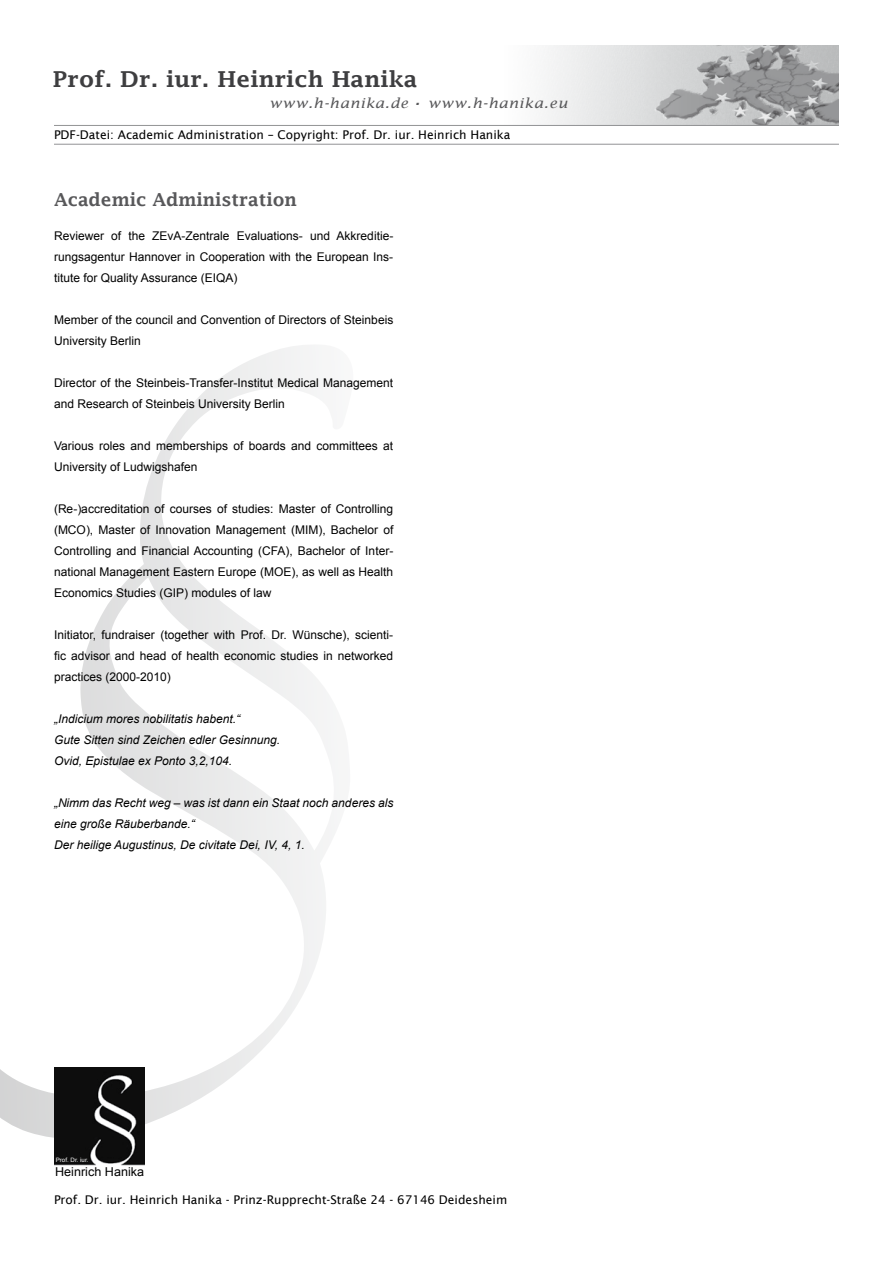
<style>
.page{position:relative;width:893px;height:1263px;background:#fff}
.page>*{position:absolute;margin:0;border:0;box-sizing:border-box;transform-origin:0 0}
.t1{font:600 22.05px "Lucida Fax";letter-spacing:.005em;color:#3e3e40;scale:1.05 1}
.t2{font:600 18px "Lucida Fax";color:#58585a}
.t3{font:italic 13.8px "Lucida Fax";letter-spacing:.035em;color:#58585a;scale:1.1 1}
.t4{font:12.3px "Arial";color:#000}
.t5{font:12px/21px "Arial";color:#000;text-align:justify}
.t6{font:italic 12px/21px "Arial";color:#000}
.t7{font:12px "Lucida Sans";color:#000}
.t8{font:6px "Arial";color:#fff}
</style>
<div class="page">
<svg style="left:0;top:345px;width:335px;height:794px"></svg>
<img style="left:521px;top:45px;width:318px;height:80px">
<img style="left:54px;top:1068px;width:90px;height:97px">
<hr style="left:54px;top:125px;width:785px;height:1px;background:#929395">
<hr style="left:54px;top:144px;width:785px;height:1px;background:#929395">
<h1 class="t1" style="left:53px;top:66px;width:349px">Prof. Dr. iur. Heinrich Hanika</h1>
<p class="t3" style="left:269px;top:95px;width:273px">www.h-hanika.de <sup>.</sup> www.h-hanika.eu</p>
<p class="t7" style="left:54px;top:127px;width:458px">PDF-Datei: Academic Administration – Copyright: Prof. Dr. iur. Heinrich Hanika</p>
<h2 class="t2" style="left:54px;top:189px;width:244px">Academic Administration</h2>
<p class="t5" style="left:54px;top:226px;width:341px">Reviewer of the ZEvA-Zentrale Evaluations- und Akkreditie&shy;rungsagentur Hannover in Cooperation with the European Ins&shy;titute for Quality Assurance (EIQA)</p>
<p class="t5" style="left:54px;top:310px;width:341px">Member of the council and Convention of Directors of Steinbeis<br>University Berlin</p>
<p class="t5" style="left:54px;top:373px;width:341px">Director of the Steinbeis-Transfer-Institut Medical Management and Research of Steinbeis University Berlin</p>
<p class="t5" style="left:54px;top:436px;width:341px">Various roles and memberships of boards and committees at<br>University of Ludwigshafen</p>
<p class="t5" style="left:54px;top:499px;width:341px">(Re-)accreditation of courses of studies: Master of Controlling (MCO), Master of Innovation Management (MIM), Bachelor of Controlling and Financial Accounting (CFA), Bachelor of Inter&shy;national Management Eastern Europe (MOE), as well as Health Economics Studies (GIP) modules of law</p>
<p class="t5" style="left:54px;top:625px;width:341px">Initiator, fundraiser (together with Prof. Dr. Wünsche), scienti&shy;fic advisor and head of health economic studies in networked practices (2000-2010)</p>
<p class="t6" style="left:54px;top:709px;width:228px">„Indicium mores nobilitatis habent.“<br>Gute Sitten sind Zeichen edler Gesinnung.<br>Ovid, Epistulae ex Ponto 3,2,104.</p>
<p class="t6" style="left:54px;top:793px;width:341px">„Nimm das Recht weg – was ist dann ein Staat noch anderes als eine große Räuberbande.“<br>Der heilige Augustinus, De civitate Dei, IV, 4, 1.</p>
<p class="t8" style="left:56px;top:1156px;width:34px">Prof. Dr. iur.</p>
<p class="t4" style="left:55px;top:1164px;width:90px">Heinrich Hanika</p>
<p class="t7" style="left:54px;top:1193px;width:455px">Prof. Dr. iur. Heinrich Hanika - Prinz-Rupprecht-Straße 24 - 67146 Deidesheim</p>
</div>
